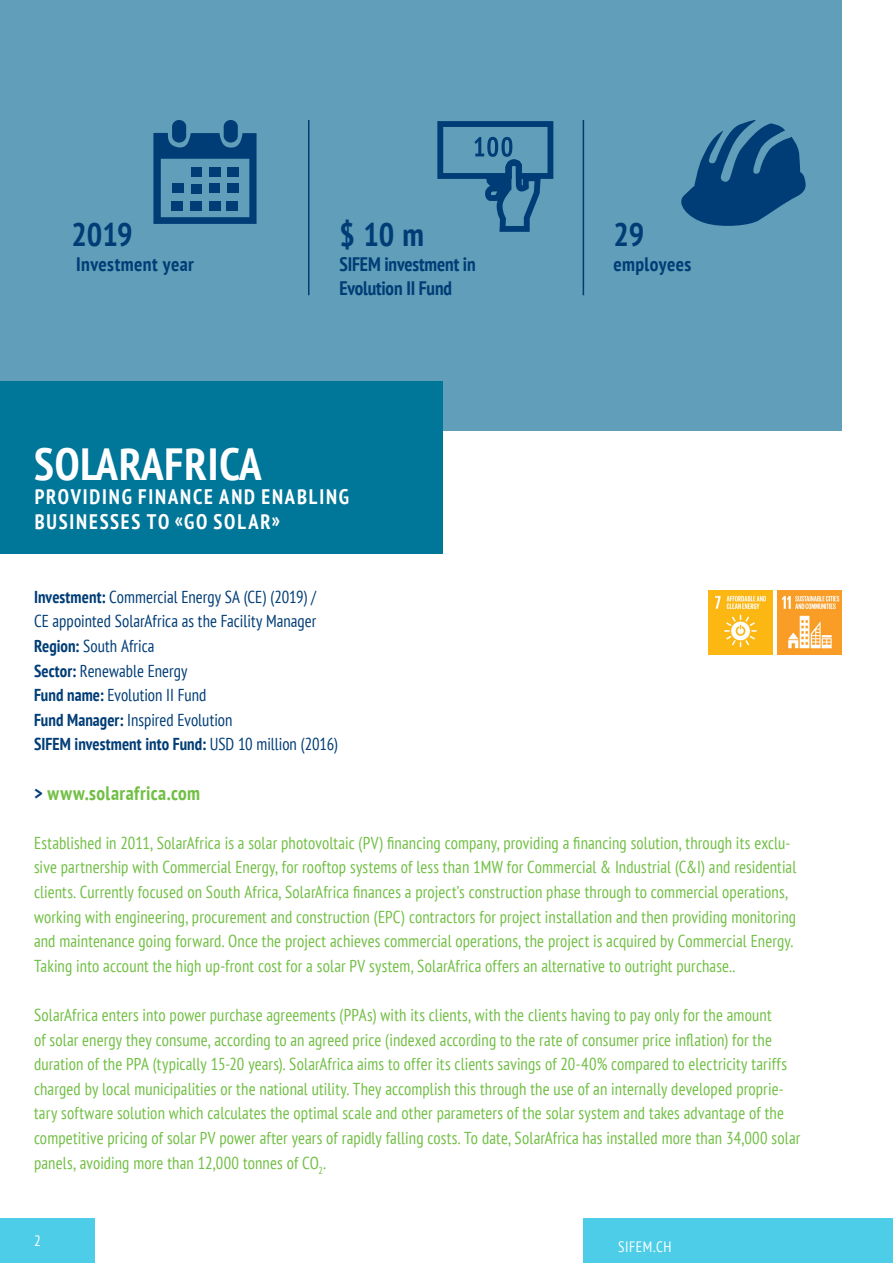
<style>
.page{position:relative;width:893px;height:1263px;background:#fff}
.page>*{position:absolute;margin:0;border:0;box-sizing:border-box;transform-origin:0 0}
.t1{font:700 condensed 45px "PT Sans";letter-spacing:.02em;color:#fff}
.t2{font:700 condensed 32.55px "PT Sans";letter-spacing:-.005em;color:#003d76}
.t3{font:700 condensed 21px "PT Sans";letter-spacing:.09em;color:#fff}
.VR{font:700 condensed 19.5px "PT Sans";letter-spacing:-.005em;color:#003d76}
.VR-2{font:700 condensed 19.5px "PT Sans";letter-spacing:.02em;color:#003d76}
.t4{font:700 condensed 19.5px "PT Sans";letter-spacing:.025em;color:#71bf44}
.t5{font:condensed 17.25px/24.6px "PT Sans";letter-spacing:.01em;color:#71bf44}
.t6{font:condensed 17.25px "PT Sans";letter-spacing:.005em;color:#003d76}
.t7{font:700 condensed 17.25px "PT Sans";letter-spacing:.005em;color:#003d76}
.t8{font:condensed 15px "PT Sans";letter-spacing:.04em;color:#fff}
.s1{font-weight:700}
.s2{font-weight:400}
.s3{color:#003d76}
</style>
<div class="page">
<div style="left:0;top:1218px;width:95px;height:45px;background:#4dcde7"></div>
<div style="left:0;top:0;width:842px;height:430px;background:#609eb9"></div>
<hr style="left:583px;top:120px;width:1px;height:175px;background:#003d76">
<hr style="left:308px;top:120px;width:1px;height:175px;background:#003d76">
<svg style="left:681px;top:120px;width:125px;height:106px"></svg>
<svg style="left:153px;top:133px;width:104px;height:91px"></svg>
<div style="left:227px;top:167px;width:11px;height:9px;background:#003d76"></div>
<div style="left:191px;top:167px;width:11px;height:9px;background:#003d76"></div>
<div style="left:209px;top:167px;width:11px;height:9px;background:#003d76"></div>
<div style="left:191px;top:184px;width:11px;height:9px;background:#003d76"></div>
<div style="left:227px;top:184px;width:11px;height:9px;background:#003d76"></div>
<div style="left:227px;top:201px;width:11px;height:10px;background:#003d76"></div>
<div style="left:191px;top:201px;width:11px;height:10px;background:#003d76"></div>
<div style="left:172px;top:201px;width:11px;height:10px;background:#003d76"></div>
<div style="left:209px;top:184px;width:11px;height:9px;background:#003d76"></div>
<div style="left:209px;top:201px;width:11px;height:10px;background:#003d76"></div>
<div style="left:172px;top:184px;width:11px;height:9px;background:#003d76"></div>
<div style="left:172px;top:120px;width:14px;height:23px;background:#003d76;border-radius:7px"></div>
<div style="left:224px;top:120px;width:14px;height:23px;background:#003d76;border-radius:7px"></div>
<div style="left:0;top:381px;width:442px;height:173px;background:#007699"></div>
<div style="left:584px;top:1218px;width:309px;height:45px;background:#4dcde7"></div>
<svg style="left:437px;top:121px;width:119px;height:433px"></svg>
<img style="left:708px;top:590px;width:64px;height:65px">
<img style="left:778px;top:590px;width:64px;height:65px">
<p class="t2" style="left:72px;top:213px;width:62px">2019</p>
<p class="VR-2" style="left:76px;top:251px;width:119px">Investment year</p>
<p class="t2" style="left:340px;top:213px;width:86px">$ 10 m</p>
<p class="VR" style="left:340px;top:251px;width:138px">SIFEM investment in</p>
<p class="VR" style="left:340px;top:275px;width:114px">Evolution II Fund</p>
<p class="t1" style="left:34px;top:434px;width:229px">SOLARAFRICA</p>
<p class="t3" style="left:35px;top:483px;width:316px">PROVIDING FINANCE AND ENABLING</p>
<p class="t3" style="left:35px;top:508px;width:247px">BUSINESSES TO «GO SOLAR»</p>
<p class="t6" style="left:34px;top:586px;width:284px"><span class="s1">Investment:</span> Commercial Energy SA (CE) (2019) /</p>
<p class="t6" style="left:34px;top:610px;width:284px">CE appointed SolarAfrica as the Facility Manager</p>
<p class="t6" style="left:34px;top:635px;width:122px"><span class="s1">Region:</span> South Africa</p>
<p class="t6" style="left:34px;top:659px;width:155px"><span class="s1">Sector:</span> Renewable Energy</p>
<p class="t6" style="left:34px;top:684px;width:174px"><span class="s1">Fund name:</span> Evolution II Fund</p>
<p class="t6" style="left:34px;top:709px;width:200px"><span class="s1">Fund Manager:</span> Inspired Evolution</p>
<p class="t7" style="left:34px;top:733px;width:306px">SIFEM investment into Fund: <span class="s2">USD 10 million (2016)</span></p>
<p class="t4" style="left:34px;top:780px;width:168px"><span class="s3">&gt;</span> www.solarafrica.com</p>
<p class="t2" style="left:613px;top:213px;width:32px">29</p>
<p class="VR-2" style="left:613px;top:251px;width:79px">employees</p>
<p class="t5" style="left:34px;top:830px;width:764px">Established in 2011, SolarAfrica is a solar photovoltaic (PV) financing company, providing a financing solution, through its exclu&shy;sive partnership with Commercial Energy, for rooftop systems of less than 1MW for Commercial &amp; Industrial (C&amp;I) and residential clients. Currently focused on South Africa, SolarAfrica finances a project’s construction phase through to commercial operations, working with engineering, procurement and construction (EPC) contractors for project installation and then providing monitoring and maintenance going forward. Once the project achieves commercial operations, the project is acquired by Commercial Energy.<br>Taking into account the high up-front cost for a solar PV system, SolarAfrica offers an alternative to outright purchase..</p>
<p class="t5" style="left:34px;top:1002px;width:768px">SolarAfrica enters into power purchase agreements (PPAs) with its clients, with the clients having to pay only for the amount<br>of solar energy they consume, according to an agreed price (indexed according to the rate of consumer price inflation) for the duration of the PPA (typically 15-20 years). SolarAfrica aims to offer its clients savings of 20-40% compared to electricity tariffs charged by local municipalities or the national utility. They accomplish this through the use of an internally developed proprie&shy;tary software solution which calculates the optimal scale and other parameters of the solar system and takes advantage of the competitive pricing of solar PV power after years of rapidly falling costs. To date, SolarAfrica has installed more than 34,000 solar panels, avoiding more than 12,000 tonnes of CO<sub>2</sub>.</p>
<p class="t8" style="left:34px;top:1231px;width:8px">2</p>
<p class="t8" style="left:618px;top:1237px;width:55px">SIFEM.CH</p>
</div>
